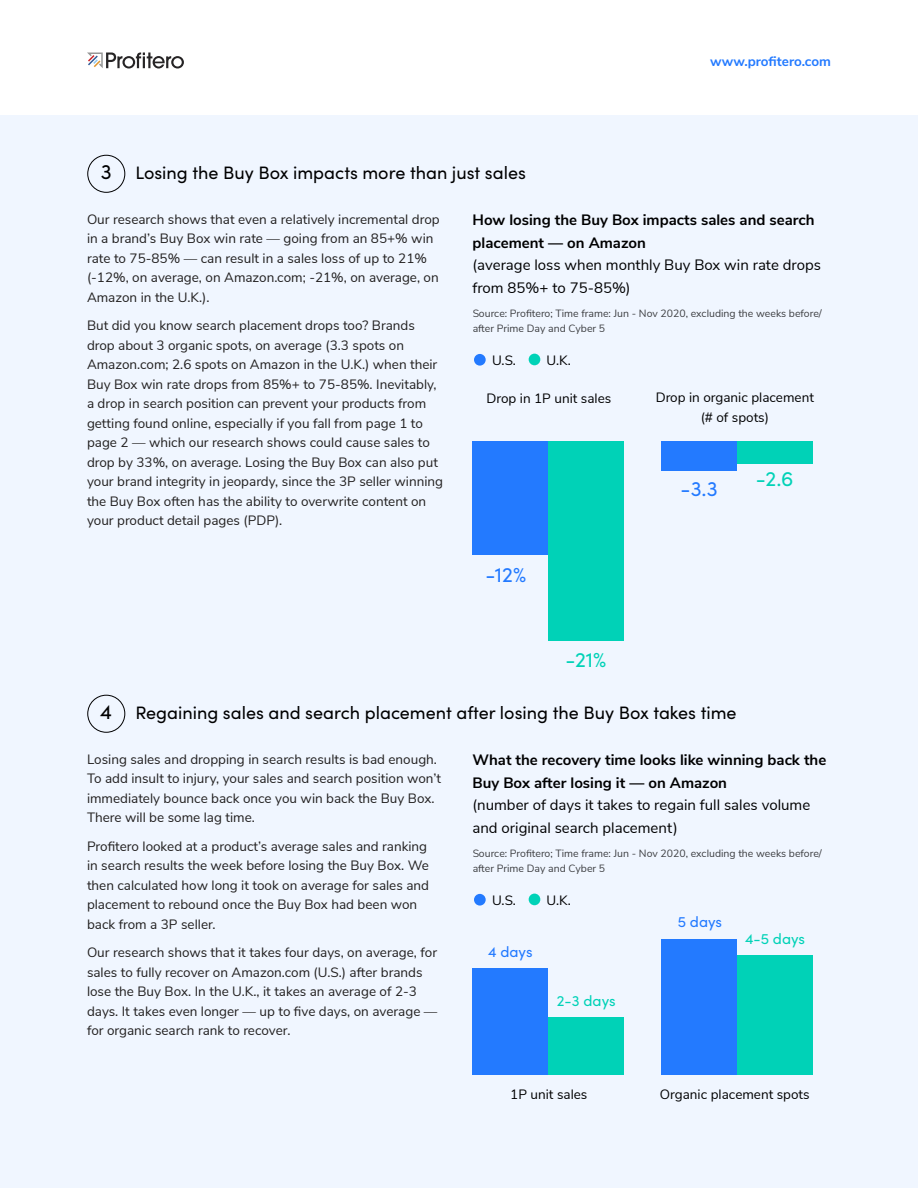
<style>
.page{position:relative;width:918px;height:1188px;background:#fff}
.page>*{position:absolute;margin:0;border:0;box-sizing:border-box;transform-origin:0 0}
.sofia_blue{font:21px "Sofia Pro";color:#237aff}
.sofia_blue-2{font:21px "Sofia Pro";color:#00d2b7}
.sofia_blue-3{font:21px "Sofia Pro";color:#000}
.t1{font:18px "Sofia Pro";color:#000}
.sofia_blue-4{font:15px/22.5px "Nunito Sans";color:#000}
.sofia_blue-5{font:700 15px/22.5px "Nunito Sans";color:#000}
.sofia_blue-6{font:15px "Sofia Pro";color:#00d2b7}
.sofia_blue-7{font:15px "Sofia Pro";color:#237aff}
.t2{font:13.5px/19.5px "Nunito Sans";color:#211f1f}
.t3{font:13.5px/19.5px "Nunito Sans";color:#000;text-align:center}
.t4{font:700 13.5px "Nunito Sans";color:#237aff}
.t5{font:10.5px/15px "Nunito Sans";color:#000}
</style>
<div class="page">
<div style="left:0;top:116px;width:918px;height:1072px;background:#f0f6ff"></div>
<svg style="left:87px;top:53px;width:97px;height:16px"></svg>
<div style="left:87px;top:155px;width:38px;height:38px;border:1px solid #000;border-radius:50%"></div>
<div style="left:87px;top:695px;width:38px;height:38px;border:1px solid #000;border-radius:50%"></div>
<div style="left:474px;top:354px;width:12px;height:12px;background:#237aff;border-radius:50%"></div>
<div style="left:474px;top:894px;width:12px;height:12px;background:#237aff;border-radius:50%"></div>
<div style="left:529px;top:354px;width:11px;height:11px;background:#00d2b7;border-radius:50%"></div>
<div style="left:529px;top:894px;width:11px;height:11px;background:#00d2b7;border-radius:50%"></div>
<div style="left:473px;top:441px;width:75px;height:114px;background:#237aff"></div>
<div style="left:473px;top:969px;width:75px;height:106px;background:#237aff"></div>
<div style="left:661px;top:441px;width:76px;height:30px;background:#237aff"></div>
<div style="left:661px;top:939px;width:76px;height:136px;background:#237aff"></div>
<div style="left:548px;top:441px;width:76px;height:200px;background:#00d2b7"></div>
<div style="left:548px;top:1017px;width:76px;height:58px;background:#00d2b7"></div>
<div style="left:737px;top:441px;width:76px;height:23px;background:#00d2b7"></div>
<div style="left:737px;top:956px;width:76px;height:119px;background:#00d2b7"></div>
<p class="sofia_blue-3" style="left:101px;top:157px;width:12px">3</p>
<p class="t1" style="left:135px;top:159px;width:392px">Losing the Buy Box impacts more than just sales</p>
<p class="t4" style="left:710px;top:52px;width:122px">www.profitero.com</p>
<p class="t2" style="left:87px;top:208px;width:354px">Our research shows that even a relatively incremental drop in a brand’s Buy Box win rate — going from an 85+% win rate to 75-85% — can result in a sales loss of up to 21% (-12%, on average, on Amazon.com; -21%, on average, on Amazon in the U.K.).</p>
<p class="t2" style="left:87px;top:315px;width:358px">But did you know search placement drops too? Brands drop about 3 organic spots, on average (3.3 spots on Amazon.com; 2.6 spots on Amazon in the U.K.) when their Buy Box win rate drops from 85%+ to 75-85%. Inevitably, a drop in search position can prevent your products from getting found online, especially if you fall from page 1 to page 2 — which our research shows could cause sales to drop by 33%, on average. Losing the Buy Box can also put your brand integrity in jeopardy, since the 3P seller winning the Buy Box often has the ability to overwrite content on your product detail pages (PDP).</p>
<p class="sofia_blue-5" style="left:473px;top:208px;width:344px">How losing the Buy Box impacts sales and search placement — on Amazon</p>
<p class="sofia_blue-4" style="left:473px;top:253px;width:350px">(average loss when monthly Buy Box win rate drops from 85%+ to 75-85%)</p>
<p class="t5" style="left:473px;top:306px;width:351px">Source: Profitero; Time frame: Jun - Nov 2020, excluding the weeks before/ after Prime Day and Cyber 5</p>
<p class="t3" style="left:492px;top:349px;width:26px">U.S.</p>
<p class="t3" style="left:547px;top:349px;width:26px">U.K.</p>
<p class="t3" style="left:486px;top:388px;width:126px">Drop in 1P unit sales</p>
<p class="sofia_blue" style="left:485px;top:559px;width:42px">-12%</p>
<p class="sofia_blue-2" style="left:565px;top:645px;width:43px">-21%</p>
<p class="t3" style="left:656px;top:387px;width:160px">Drop in organic placement (# of spots)</p>
<p class="sofia_blue" style="left:681px;top:474px;width:39px">-3.3</p>
<p class="sofia_blue-2" style="left:756px;top:464px;width:39px">-2.6</p>
<p class="sofia_blue-3" style="left:100px;top:697px;width:13px">4</p>
<p class="t1" style="left:135px;top:699px;width:603px">Regaining sales and search placement after losing the Buy Box takes time</p>
<p class="t2" style="left:87px;top:748px;width:356px">Losing sales and dropping in search results is bad enough.<br>To add insult to injury, your sales and search position won’t immediately bounce back once you win back the Buy Box.<br>There will be some lag time.</p>
<p class="t2" style="left:87px;top:835px;width:344px">Profitero looked at a product’s average sales and ranking in search results the week before losing the Buy Box. We then calculated how long it took on average for sales and placement to rebound once the Buy Box had been won back from a 3P seller.</p>
<p class="t2" style="left:87px;top:942px;width:352px">Our research shows that it takes four days, on average, for sales to fully recover on Amazon.com (U.S.) after brands lose the Buy Box. In the U.K., it takes an average of 2-3 days. It takes even longer — up to five days, on average — for organic search rank to recover.</p>
<p class="sofia_blue-5" style="left:473px;top:748px;width:355px">What the recovery time looks like winning back the<br>Buy Box after losing it — on Amazon</p>
<p class="sofia_blue-4" style="left:473px;top:793px;width:339px">(number of days it takes to regain full sales volume and original search placement)</p>
<p class="t5" style="left:473px;top:846px;width:351px">Source: Profitero; Time frame: Jun - Nov 2020, excluding the weeks before/ after Prime Day and Cyber 5</p>
<p class="t3" style="left:492px;top:889px;width:26px">U.S.</p>
<p class="t3" style="left:547px;top:889px;width:26px">U.K.</p>
<p class="sofia_blue-7" style="left:488px;top:941px;width:46px">4 days</p>
<p class="sofia_blue-6" style="left:557px;top:990px;width:60px">2-3 days</p>
<p class="t3" style="left:510px;top:1084px;width:79px">1P unit sales</p>
<p class="sofia_blue-7" style="left:678px;top:911px;width:46px">5 days</p>
<p class="sofia_blue-6" style="left:745px;top:928px;width:62px">4-5 days</p>
<p class="t3" style="left:660px;top:1084px;width:151px">Organic placement spots</p>
</div>
